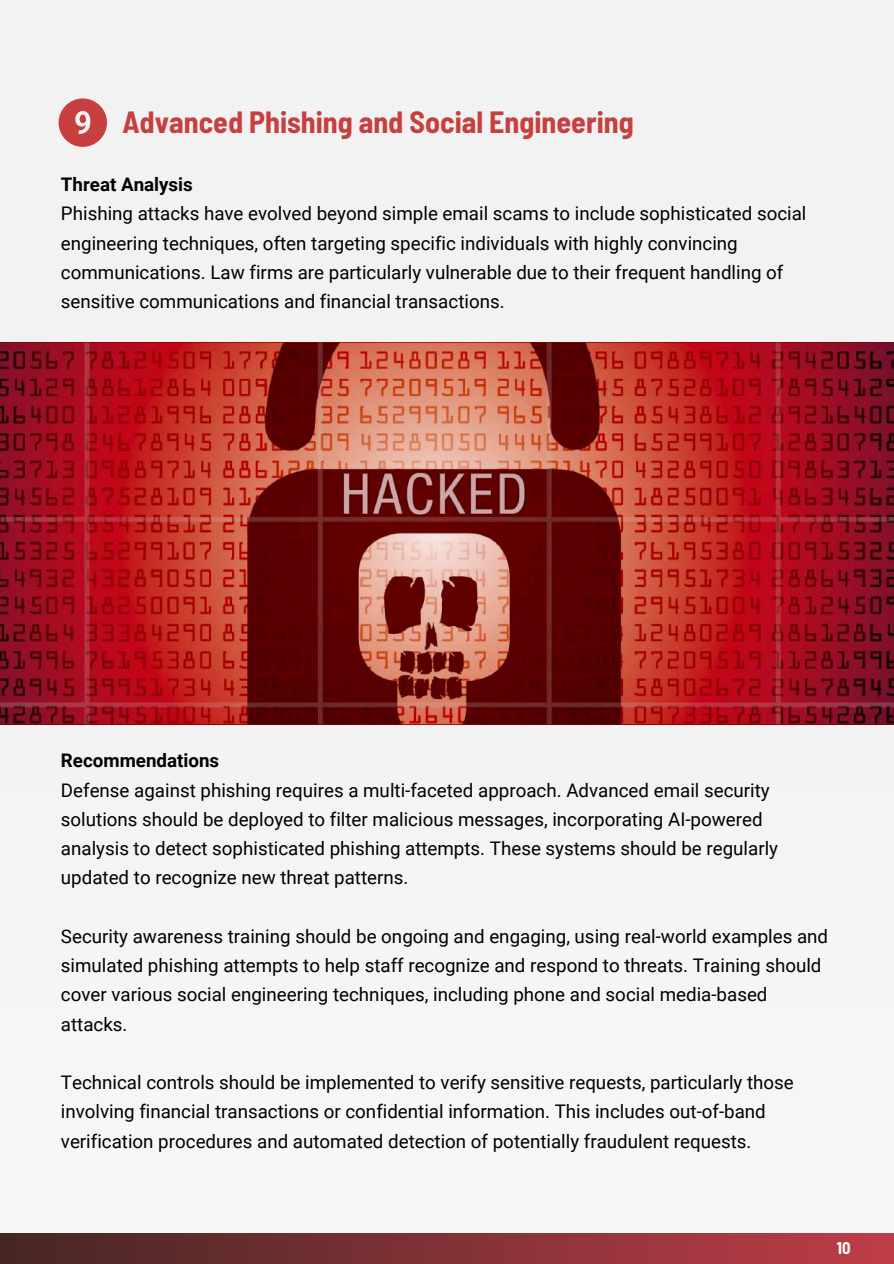
<style>
.page{position:relative;width:894px;height:1264px;background:#fff}
.page>*{position:absolute;margin:0;border:0;box-sizing:border-box;transform-origin:0 0}
.t1{font:700 semi-condensed 30px "Barlow";color:#c73f3f}
.t2{font:18.75px/29.2px "Roboto";color:#000}
.t3{font:700 18.75px "Roboto";color:#000}
.t4{font:700 semi-condensed 16.5px "Barlow";color:#fff}
</style>
<div class="page">
<div style="left:0;top:0;width:893px;height:1263px;background:#f4f4f4"></div>
<div style="left:0;top:1233px;width:893px;height:30px;background:linear-gradient(to right,#452623,#bf3d48)"></div>
<svg style="left:59px;top:98px;width:48px;height:49px"></svg>
<img style="left:0;top:343px;width:893px;height:381px">
<h1 class="t1" style="left:122px;top:103px;width:512px">Advanced Phishing and Social Engineering</h1>
<p class="t3" style="left:61px;top:174px;width:133px">Threat Analysis</p>
<p class="t2" style="left:61px;top:199px;width:746px">Phishing attacks have evolved beyond simple email scams to include sophisticated social engineering techniques, often targeting specific individuals with highly convincing communications. Law firms are particularly vulnerable due to their frequent handling of sensitive communications and financial transactions.</p>
<p class="t3" style="left:61px;top:749px;width:160px">Recommendations</p>
<p class="t2" style="left:61px;top:775px;width:718px">Defense against phishing requires a multi-faceted approach. Advanced email security solutions should be deployed to filter malicious messages, incorporating AI-powered analysis to detect sophisticated phishing attempts. These systems should be regularly updated to recognize new threat patterns.</p>
<p class="t2" style="left:61px;top:921px;width:768px">Security awareness training should be ongoing and engaging, using real-world examples and simulated phishing attempts to help staff recognize and respond to threats. Training should cover various social engineering techniques, including phone and social media-based attacks.</p>
<p class="t2" style="left:61px;top:1068px;width:734px">Technical controls should be implemented to verify sensitive requests, particularly those involving financial transactions or confidential information. This includes out-of-band verification procedures and automated detection of potentially fraudulent requests.</p>
<p class="t4" style="left:836px;top:1237px;width:15px">10</p>
</div>
